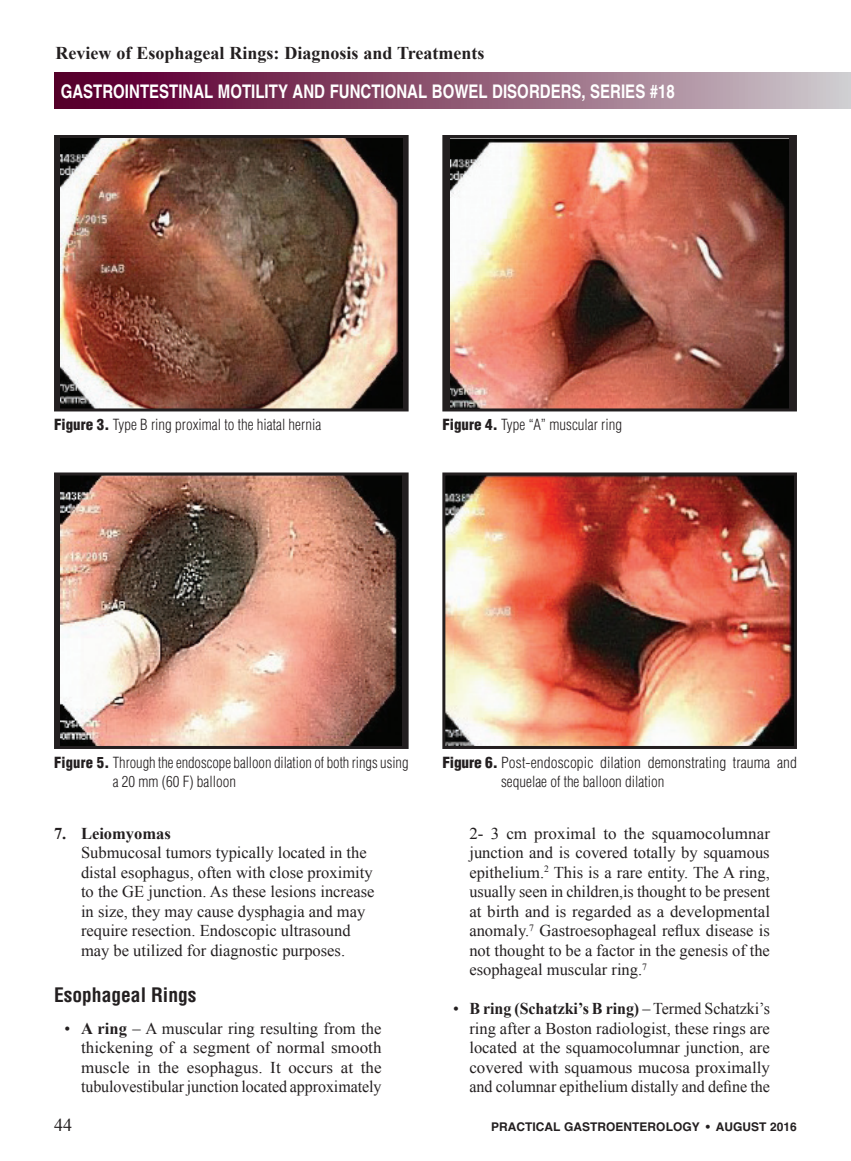
<style>
.page{position:relative;width:851px;height:1161px;background:#fff}
.page>*{position:absolute;margin:0;border:0;box-sizing:border-box;transform-origin:0 0}
.A_Subhead_first_line{font:700 condensed 19.5px "Helvetica";color:#231f20}
.t1{font:700 18.75px "Helvetica";color:#fff;scale:.8 1}
.t2{font:700 18px "Times New Roman";color:#231f20}
.A_Bottom_Title_Page{font:18px "Times New Roman";color:#231f20}
.t3{font:16.5px/19.5px "Times New Roman";color:#231f20;text-align:justify}
.A_Figure_Paragraph_S{font:300 condensed 15px/19.5px "Helvetica LT Std";color:#231f20}
.A_Bottom_Title_Page-2{font:700 12px "Helvetica";color:#231f20}
.s1{font-weight:900}
.s2{font-weight:700}
</style>
<div class="page">
<div style="left:54px;top:73px;width:796px;height:36px;background:linear-gradient(to right,#540023,#ccc6c9)"></div>
<img style="left:60px;top:139px;width:342px;height:268px">
<div style="left:54px;top:135px;width:354px;height:276px;border:3px solid #231f20"></div>
<div style="left:444px;top:136px;width:351px;height:274px;background:#231f20"></div>
<img style="left:450px;top:139px;width:338px;height:268px">
<div style="left:442px;top:135px;width:354px;height:276px;border:3px solid #231f20"></div>
<img style="left:61px;top:476px;width:340px;height:269px">
<div style="left:54px;top:472px;width:354px;height:277px;border:3px solid #231f20"></div>
<img style="left:446px;top:476px;width:347px;height:269px">
<div style="left:442px;top:472px;width:355px;height:277px;border:3px solid #231f20"></div>
<p class="t2" style="left:56px;top:40px;width:430px">Review of Esophageal Rings: Diagnosis and Treatments</p>
<p class="t1" style="left:61px;top:79px;width:769px">GASTROINTESTINAL MOTILITY AND FUNCTIONAL BOWEL DISORDERS, SERIES #18</p>
<p class="A_Figure_Paragraph_S" style="left:54px;top:415px;width:268px"><span class="s1">Figure 3.</span> Type B ring proximal to the hiatal hernia</p>
<p class="A_Figure_Paragraph_S" style="left:442px;top:415px;width:181px"><span class="s1">Figure 4.</span> Type “A” muscular ring</p>
<p class="A_Figure_Paragraph_S" style="left:113px;top:753px;width:297px;text-indent:-59px"><span class="s1">Figure 5.</span> Through the endoscope balloon dilation of both rings using a 20 mm (60 F) balloon</p>
<p class="A_Figure_Paragraph_S" style="left:501px;top:753px;width:297px;text-indent:-59px"><span class="s1">Figure 6.</span> Post-endoscopic dilation demonstrating trauma and sequelae of the balloon dilation</p>
<p class="t3" style="left:81px;top:823px;width:295px;text-align:left;text-indent:-27px"><span class="s2">7. Leiomyomas<br></span>Submucosal tumors typically located in the distal esophagus, often with close proximity to the GE junction. As these lesions increase in size, they may cause dysphagia and may require resection. Endoscopic ultrasound may be utilized for diagnostic purposes.</p>
<p class="A_Subhead_first_line" style="left:54px;top:983px;width:144px">Esophageal Rings</p>
<p class="t3" style="left:81px;top:1018px;width:302px;text-indent:-16px">• <span class="s2">A ring</span> – A muscular ring resulting from the thickening of a segment of normal smooth muscle in the esophagus. It occurs at the tubulovestibular junction located approximately</p>
<p class="t3" style="left:469px;top:823px;width:302px">2- 3 cm proximal to the squamocolumnar junction and is covered totally by squamous epithelium.<sup>2</sup> This is a rare entity. The A ring, usually seen in children,is thought to be present at birth and is regarded as a developmental anomaly.<sup>7</sup> Gastroesophageal reflux disease is not thought to be a factor in the genesis of the esophageal muscular ring.<sup>7</sup></p>
<p class="t3" style="left:469px;top:998px;width:302px;text-indent:-16px">• <span class="s2">B ring (Schatzki’s B ring)</span> – Termed Schatzki’s ring after a Boston radiologist, these rings are located at the squamocolumnar junction, are covered with squamous mucosa proximally and columnar epithelium distally and define the</p>
<p class="A_Bottom_Title_Page" style="left:54px;top:1113px;width:19px">44</p>
<p class="A_Bottom_Title_Page-2" style="left:491px;top:1119px;width:307px">PRACTICAL GASTROENTEROLOGY • AUGUST 2016</p>
</div>
